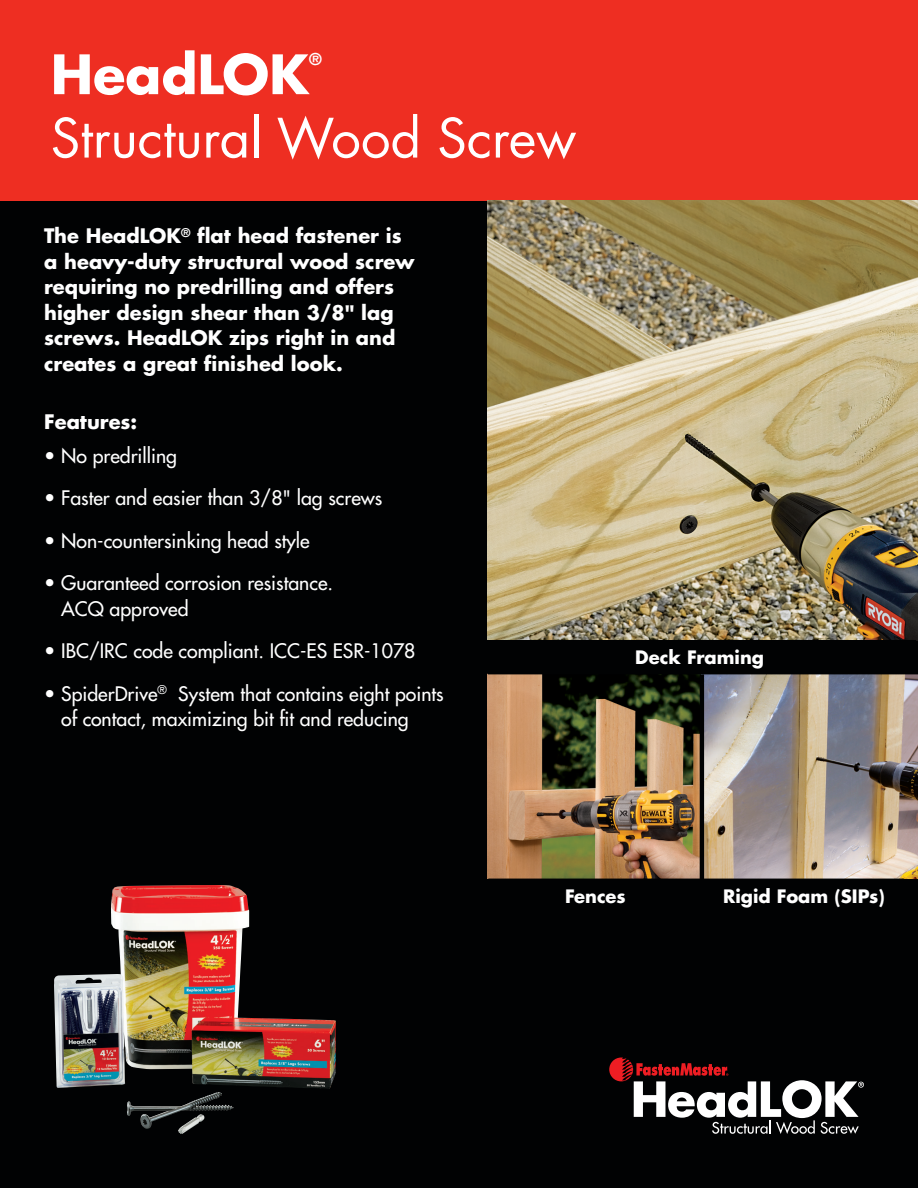
<style>
.page{position:relative;width:918px;height:1188px;background:#fff}
.page>*{position:absolute;margin:0;border:0;box-sizing:border-box;transform-origin:0 0}
.t1{font:52.8px "Futura LT Pro";color:#fff}
.t2{font:700 52.8px "Futura LT Pro";color:#fff}
.t3{font:500 19.5px/25.5px "Futura LT Pro";color:#fff}
.Intro_Main_Copy{font:700 19.5px/25.5px "Futura LT Pro";color:#fff}
.t4{font:700 18px "Futura LT Pro";color:#fff}
.t5{font:700 15.9px "Futura LT Pro";color:#fff}
</style>
<div class="page">
<div style="left:0;top:170px;width:918px;height:1018px;background:#010203"></div>
<div style="left:0;top:0;width:918px;height:200px;background:#ee2e22"></div>
<svg style="left:609px;top:1058px;width:255px;height:76px"></svg>
<img style="left:54px;top:885px;width:282px;height:244px">
<img style="left:488px;top:200px;width:430px;height:440px">
<img style="left:488px;top:674px;width:430px;height:205px">
<hr style="left:700px;top:674px;width:4px;height:238px;background:#010203">
<p class="t2" style="left:51px;top:34px;width:260px">HeadLOK</p>
<p class="t5" style="left:309px;top:46px;width:14px">®</p>
<p class="t1" style="left:51px;top:102px;width:527px">Structural Wood Screw</p>
<p class="Intro_Main_Copy" style="left:44px;top:223px;width:372px">The HeadLOK<sup>®</sup> flat head fastener is a heavy-duty structural wood screw requiring no predrilling and offers higher design shear than 3/8" lag screws. HeadLOK zips right in and creates a great finished look.</p>
<p class="Intro_Main_Copy" style="left:44px;top:408px;width:95px">Features:</p>
<p class="t3" style="left:44px;top:442px;width:134px">• No predrilling</p>
<p class="t3" style="left:44px;top:484px;width:340px">• Faster and easier than 3/8" lag screws</p>
<p class="t3" style="left:44px;top:527px;width:267px">• Non-countersinking head style</p>
<p class="t3" style="left:61px;top:569px;width:274px;text-indent:-17px">• Guaranteed corrosion resistance.<br>ACQ approved</p>
<p class="t3" style="left:44px;top:637px;width:373px">• IBC/IRC code compliant. ICC-ES ESR-1078</p>
<p class="t3" style="left:61px;top:680px;width:384px;text-indent:-17px">• SpiderDrive<sup>®</sup> System that contains eight points of contact, maximizing bit fit and reducing</p>
<p class="t4" style="left:635px;top:644px;width:130px">Deck Framing</p>
<p class="t4" style="left:565px;top:882px;width:62px">Fences</p>
<p class="t4" style="left:723px;top:882px;width:163px">Rigid Foam (SIPs)</p>
</div>
